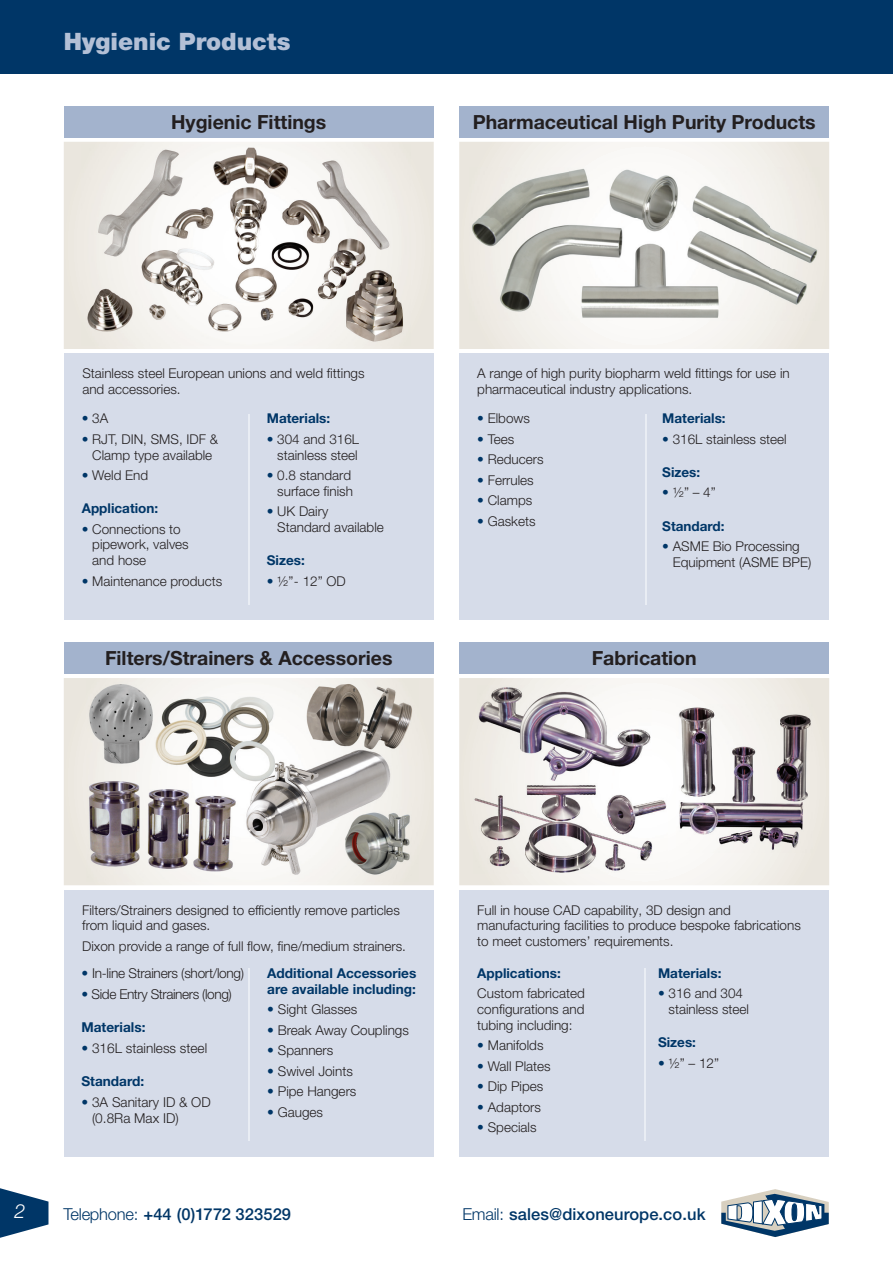
<style>
.page{position:relative;width:893px;height:1263px;background:#fff}
.page>*{position:absolute;margin:0;border:0;box-sizing:border-box;transform-origin:0 0}
.t1{font:900 24px "Helvetica Neue LT Pro";color:#b3c0d6}
.t2{font:700 19.5px "Helvetica Neue LT Pro";color:#231f20}
.t3{font:italic 300 19.5px "Helvetica Neue LT Pro";color:#fff}
.t4{font:500 16.5px "Helvetica Neue LT Pro";letter-spacing:.005em;color:#003667}
.t5{font:700 13.65px/15.9px "Helvetica Neue LT Pro";color:#003667}
.t6{font:300 13.65px "Helvetica Neue LT Pro";letter-spacing:-.02em;color:#231f20}
.t7{font:300 13.65px/15.9px "Helvetica Neue LT Pro";color:#231f20}
.t8{font:300 13.5px/15.8px "Helvetica Neue LT Pro";color:#231f20}
.t9{font:700 13.5px "Helvetica Neue LT Pro";color:#003667}
.s1{color:#003667}
.s2{font-size:13.65px;color:#003667}
.s3{font-weight:300}
</style>
<div class="page">
<svg style="left:0;top:1188px;width:48px;height:50px"></svg>
<svg style="left:721px;top:1189px;width:108px;height:48px"></svg>
<div style="left:0;top:0;width:893px;height:73px;background:#003667"></div>
<div style="left:64px;top:106px;width:370px;height:31px;background:#a3b3cd"></div>
<div style="left:64px;top:643px;width:370px;height:31px;background:#a3b3cd"></div>
<div style="left:459px;top:643px;width:370px;height:31px;background:#a3b3cd"></div>
<div style="left:459px;top:106px;width:370px;height:31px;background:#a3b3cd"></div>
<div style="left:64px;top:354px;width:370px;height:266px;background:#d6dce9"></div>
<div style="left:459px;top:354px;width:370px;height:266px;background:#d6dce9"></div>
<div style="left:64px;top:890px;width:370px;height:266px;background:#d6dce9"></div>
<div style="left:459px;top:890px;width:370px;height:266px;background:#d6dce9"></div>
<svg style="left:64px;top:142px;width:370px;height:207px;background:#ede9e2"></svg>
<svg style="left:459px;top:142px;width:370px;height:207px"></svg>
<svg style="left:64px;top:678px;width:370px;height:207px;background:#ece9e1"></svg>
<svg style="left:459px;top:678px;width:370px;height:207px"></svg>
<img style="left:82px;top:145px;width:329px;height:200px">
<img style="left:473px;top:784px;width:194px;height:89px">
<img style="left:477px;top:686px;width:174px;height:96px">
<img style="left:677px;top:704px;width:136px;height:148px">
<hr style="left:248px;top:414px;width:2px;height:190px;background:#e9edf4">
<hr style="left:646px;top:414px;width:1px;height:190px;background:#e9edf4">
<hr style="left:248px;top:968px;width:2px;height:173px;background:#e9edf4">
<hr style="left:644px;top:968px;width:2px;height:173px;background:#e9edf4">
<img style="left:469px;top:167px;width:350px;height:154px">
<img style="left:86px;top:680px;width:332px;height:201px">
<h1 class="t1" style="left:64px;top:28px;width:228px">Hygienic Products</h1>
<h2 class="t2" style="left:171px;top:110px;width:157px">Hygienic Fittings</h2>
<h2 class="t2" style="left:473px;top:110px;width:345px">Pharmaceutical High Purity Products</h2>
<p class="t8" style="left:82px;top:365px;width:284px">Stainless steel European unions and weld fittings and accessories.</p>
<p class="t8" style="left:82px;top:410px;width:28px"><span class="s1">•</span> 3A</p>
<p class="t8" style="left:82px;top:431px;width:138px;text-align:center"><span class="s1">•</span> RJT, DIN, SMS, IDF &amp;<br>Clamp type available</p>
<p class="t8" style="left:82px;top:467px;width:68px"><span class="s1">•</span> Weld End</p>
<p class="t9" style="left:82px;top:500px;width:78px">Application:</p>
<p class="t8" style="left:92px;top:521px;width:98px;text-indent:-11px"><span class="s1">•</span> Connections to pipework, valves and hose</p>
<p class="t8" style="left:82px;top:572px;width:142px"><span class="s1">•</span> Maintenance products</p>
<p class="t9" style="left:267px;top:410px;width:65px">Materials:</p>
<p class="t8" style="left:267px;top:431px;width:94px;text-align:right"><span class="s1">•</span> 304 and 316L stainless steel</p>
<p class="t8" style="left:267px;top:467px;width:88px;text-align:right"><span class="s1">•</span> 0.8 standard surface finish</p>
<p class="t8" style="left:277px;top:503px;width:108px;text-indent:-11px"><span class="s1">•</span> UK Dairy<br>Standard available</p>
<p class="t9" style="left:267px;top:552px;width:40px">Sizes:</p>
<p class="t8" style="left:267px;top:572px;width:80px"><span class="s1">•</span> ½”- 12” OD</p>
<p class="t8" style="left:477px;top:365px;width:314px">A range of high purity biopharm weld fittings for use in pharmaceutical industry applications.</p>
<p class="t8" style="left:477px;top:410px;width:54px"><span class="s1">•</span> Elbows</p>
<p class="t8" style="left:477px;top:431px;width:39px"><span class="s1">•</span> Tees</p>
<p class="t8" style="left:477px;top:451px;width:68px"><span class="s1">•</span> Reducers</p>
<p class="t8" style="left:477px;top:472px;width:58px"><span class="s1">•</span> Ferrules</p>
<p class="t8" style="left:477px;top:492px;width:56px"><span class="s1">•</span> Clamps</p>
<p class="t8" style="left:477px;top:512px;width:60px"><span class="s1">•</span> Gaskets</p>
<p class="t9" style="left:662px;top:410px;width:65px">Materials:</p>
<p class="t8" style="left:662px;top:431px;width:126px"><span class="s1">•</span> 316L stainless steel</p>
<p class="t9" style="left:662px;top:464px;width:40px">Sizes:</p>
<p class="t8" style="left:662px;top:484px;width:55px"><span class="s1">•</span> ½” – 4”</p>
<p class="t9" style="left:662px;top:517px;width:64px">Standard:</p>
<p class="t8" style="left:673px;top:538px;width:140px;text-indent:-11px"><span class="s1">•</span> ASME Bio Processing<br>Equipment (ASME BPE)</p>
<h2 class="t2" style="left:105px;top:646px;width:289px">Filters/Strainers &amp; Accessories</h2>
<h2 class="t2" style="left:592px;top:646px;width:107px">Fabrication</h2>
<p class="t8" style="left:82px;top:902px;width:319px">Filters/Strainers designed to efficiently remove particles from liquid and gases.</p>
<p class="t8" style="left:82px;top:938px;width:325px">Dixon provide a range of full flow, fine/medium strainers.</p>
<p class="t6" style="left:81px;top:965px;width:164px"><span class="s1">•</span> In-line Strainers (short/long)</p>
<p class="t6" style="left:81px;top:985px;width:152px"><span class="s1">•</span> Side Entry Strainers (long)</p>
<p class="t5" style="left:81px;top:1019px;width:66px">Materials:</p>
<p class="t7" style="left:81px;top:1040px;width:127px"><span class="s1">•</span> 316L stainless steel</p>
<p class="t5" style="left:81px;top:1073px;width:64px">Standard:</p>
<p class="t7" style="left:92px;top:1094px;width:120px;text-indent:-11px"><span class="s1">•</span> 3A Sanitary ID &amp; OD (0.8Ra Max ID)</p>
<p class="t5" style="left:267px;top:965px;width:151px">Additional Accessories are available including:</p>
<p class="t8" style="left:267px;top:1001px;width:92px"><span class="s2">•</span> Sight Glasses</p>
<p class="t8" style="left:267px;top:1022px;width:143px"><span class="s2">•</span> Break Away Couplings</p>
<p class="t8" style="left:267px;top:1042px;width:68px"><span class="s2">•</span> Spanners</p>
<p class="t8" style="left:267px;top:1063px;width:87px"><span class="s2">•</span> Swivel Joints</p>
<p class="t8" style="left:267px;top:1083px;width:91px"><span class="s2">•</span> Pipe Hangers</p>
<p class="t8" style="left:267px;top:1103px;width:57px"><span class="s2">•</span> Gauges</p>
<p class="t8" style="left:477px;top:902px;width:325px">Full in house CAD capability, 3D design and manufacturing facilities to produce bespoke fabrications to meet customers’ requirements.</p>
<p class="t9" style="left:477px;top:964px;width:85px">Applications:</p>
<p class="t8" style="left:477px;top:985px;width:109px;text-align:justify">Custom fabricated configurations and tubing including:</p>
<p class="t8" style="left:477px;top:1037px;width:68px"><span class="s1">•</span> Manifolds</p>
<p class="t8" style="left:477px;top:1058px;width:75px"><span class="s1">•</span> Wall Plates</p>
<p class="t8" style="left:477px;top:1078px;width:68px"><span class="s1">•</span> Dip Pipes</p>
<p class="t8" style="left:477px;top:1098px;width:65px"><span class="s1">•</span> Adaptors</p>
<p class="t8" style="left:477px;top:1119px;width:61px"><span class="s1">•</span> Specials</p>
<p class="t9" style="left:658px;top:964px;width:65px">Materials:</p>
<p class="t8" style="left:668px;top:985px;width:82px;text-indent:-11px"><span class="s1">•</span> 316 and 304 stainless steel</p>
<p class="t9" style="left:658px;top:1034px;width:40px">Sizes:</p>
<p class="t8" style="left:658px;top:1055px;width:63px"><span class="s1">•</span> ½” – 12”</p>
<h2 class="t3" style="left:14px;top:1199px;width:12px">2</h2>
<p class="t4" style="left:63px;top:1204px;width:229px"><span class="s3">Telephone:</span> +44 (0)1772 323529</p>
<p class="t4" style="left:462px;top:1204px;width:245px"><span class="s3">Email:</span> sales@dixoneurope.co.uk</p>
</div>
